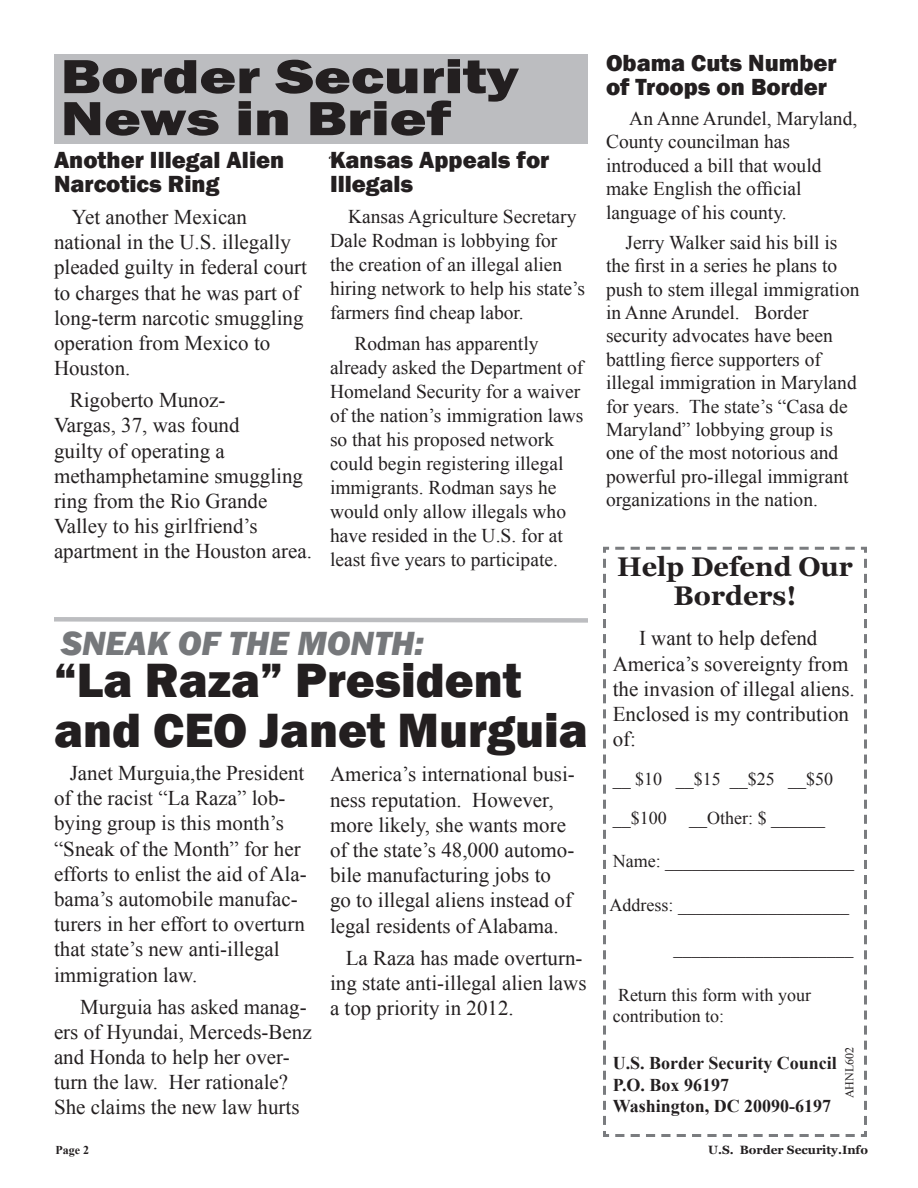
<style>
.page{position:relative;width:918px;height:1188px;background:#fff}
.page>*{position:absolute;margin:0;border:0;box-sizing:border-box;transform-origin:0 0}
.t1{font:800 49.5px/49.5px "Franklin Gothic";color:#231f20}
.t2{font:800 49.5px "Franklin Gothic";color:#231f20;scale:1.27 1}
.t3{font:italic 800 34.5px "Franklin Gothic";color:#76787b}
.t4{font:700 27px/28.5px "Georgia";color:#231f20;text-align:center}
.t5{font:800 24px/24px "Franklin Gothic";color:#231f20}
.t6{font:21px/25.2px "Times New Roman";color:#231f20}
.t7{font:19.5px/23.4px "Times New Roman";color:#231f20}
.t8{font:18px/39px "Times New Roman";color:#231f20}
.t9{font:700 18px "Times New Roman";color:#231f20}
.t10{font:700 12px "Georgia";color:#231f20}
.t11{font:12px "Times New Roman";color:#231f20}
.t12{font:700 12px "Times New Roman";color:#231f20}
</style>
<div class="page">
<svg style="left:603px;top:546px;width:264px;height:591px"></svg>
<div style="left:54px;top:54px;width:534px;height:89px;background:#bcbdc0"></div>
<svg style="left:54px;top:617px;width:534px;height:6px"></svg>
<p class="t2" style="left:61px;top:45px;width:362px">Border Security</p>
<p class="t2" style="left:61px;top:87px;width:309px">News in Brief</p>
<p class="t5" style="left:54px;top:148px;width:232px">Another Illegal Alien<br>Narcotics Ring</p>
<p class="t6" style="left:54px;top:204px;width:255px;text-indent:18px">Yet another Mexican national in the U.S. illegally pleaded guilty in federal court to charges that he was part of long-term narcotic smuggling operation from Mexico to<br>Houston.</p>
<p class="t6" style="left:54px;top:387px;width:260px;text-indent:16px">Rigoberto Munoz-<br>Vargas, 37, was found<br>guilty of operating a methamphetamine smuggling ring from the Rio Grande<br>Valley to his girlfriend’s apartment in the Houston area.</p>
<p class="t5" style="left:330px;top:148px;width:221px">Kansas Appeals for<br>Illegals</p>
<p class="t7" style="left:330px;top:204px;width:257px;line-height:24px;text-indent:18px">Kansas Agriculture Secretary<br>Dale Rodman is lobbying for the creation of an illegal alien hiring network to help his state’s farmers find cheap labor.</p>
<p class="t7" style="left:330px;top:331px;width:255px;line-height:24px;text-indent:24px">Rodman has apparently already asked the Department of<br>Homeland Security for a waiver of the nation’s immigration laws so that his proposed network could begin registering illegal immigrants. Rodman says he would only allow illegals who have resided in the U.S. for at least five years to participate.</p>
<p class="t8" style="left:304px;top:160px;width:6px;rotate:-90deg">,</p>
<p class="t3" style="left:61px;top:621px;width:365px">SNEAK OF THE MONTH:</p>
<p class="t1" style="left:54px;top:656px;width:535px">“La Raza” President and CEO Janet Murguia</p>
<p class="t6" style="left:54px;top:760px;width:254px;text-indent:16px">Janet Murguia,the President of the racist “La Raza” lob&shy;bying group is this month’s “Sneak of the Month” for her efforts to enlist the aid of Ala&shy;bama’s automobile manufac&shy;turers in her effort to overturn that state’s new anti-illegal immigration law.</p>
<p class="t6" style="left:54px;top:994px;width:259px;text-indent:26px">Murguia has asked manag&shy;ers of Hyundai, Merceds-Benz and Honda to help her over&shy;turn the law. Her rationale?<br>She claims the new law hurts</p>
<p class="t6" style="left:330px;top:761px;width:246px">America’s international busi&shy;ness reputation. However, more likely, she wants more of the state’s 48,000 automo&shy;bile manufacturing jobs to go to illegal aliens instead of legal residents of Alabama.</p>
<p class="t6" style="left:330px;top:945px;width:258px;text-indent:16px">La Raza has made overturn&shy;ing state anti-illegal alien laws a top priority in 2012.</p>
<p class="t5" style="left:606px;top:51px;width:232px">Obama Cuts Number of Troops on Border</p>
<p class="t7" style="left:606px;top:106px;width:253px;text-indent:23px">An Anne Arundel, Maryland,<br>County councilman has introduced a bill that would make English the official language of his county.</p>
<p class="t7" style="left:606px;top:230px;width:255px;text-indent:20px">Jerry Walker said his bill is the first in a series he plans to push to stem illegal immigration in Anne Arundel. Border security advocates have been battling fierce supporters of illegal immigration in Maryland for years. The state’s “Casa de<br>Maryland” lobbying group is one of the most notorious and powerful pro-illegal immigrant organizations in the nation.</p>
<p class="t4" style="left:617px;top:553px;width:237px">Help Defend Our<br>Borders!</p>
<p class="t6" style="left:613px;top:626px;width:244px;text-indent:26px">I want to help defend<br>America’s sovereignty from the invasion of illegal aliens.<br>Enclosed is my contribution of:</p>
<p class="t8" style="left:613px;top:759px;width:222px">__ $10 __$15 __$25 __$50 __$100</p>
<p class="t8" style="left:689px;top:798px;width:137px">__Other: $ ______</p>
<p class="t8" style="left:613px;top:842px;width:243px">Name: _____________________</p>
<p class="t8" style="left:610px;top:885px;width:241px">Address: ___________________</p>
<p class="t8" style="left:674px;top:928px;width:181px">____________________</p>
<p class="t8" style="left:613px;top:984px;width:200px;line-height:21.6px">Return this form with your contribution to:</p>
<p class="t9" style="left:613px;top:1051px;width:226px">U.S. Border Security Council</p>
<p class="t9" style="left:613px;top:1072px;width:118px">P.O. Box 96197</p>
<p class="t9" style="left:613px;top:1094px;width:220px">Washington, DC 20090-6197</p>
<p class="t11" style="left:841px;top:1098px;width:53px;rotate:-90deg">AHNL602</p>
<p class="t12" style="left:56px;top:1142px;width:35px">Page 2</p>
<p class="t10" style="left:708px;top:1142px;width:161px">U.S. Border Security.Info</p>
</div>
